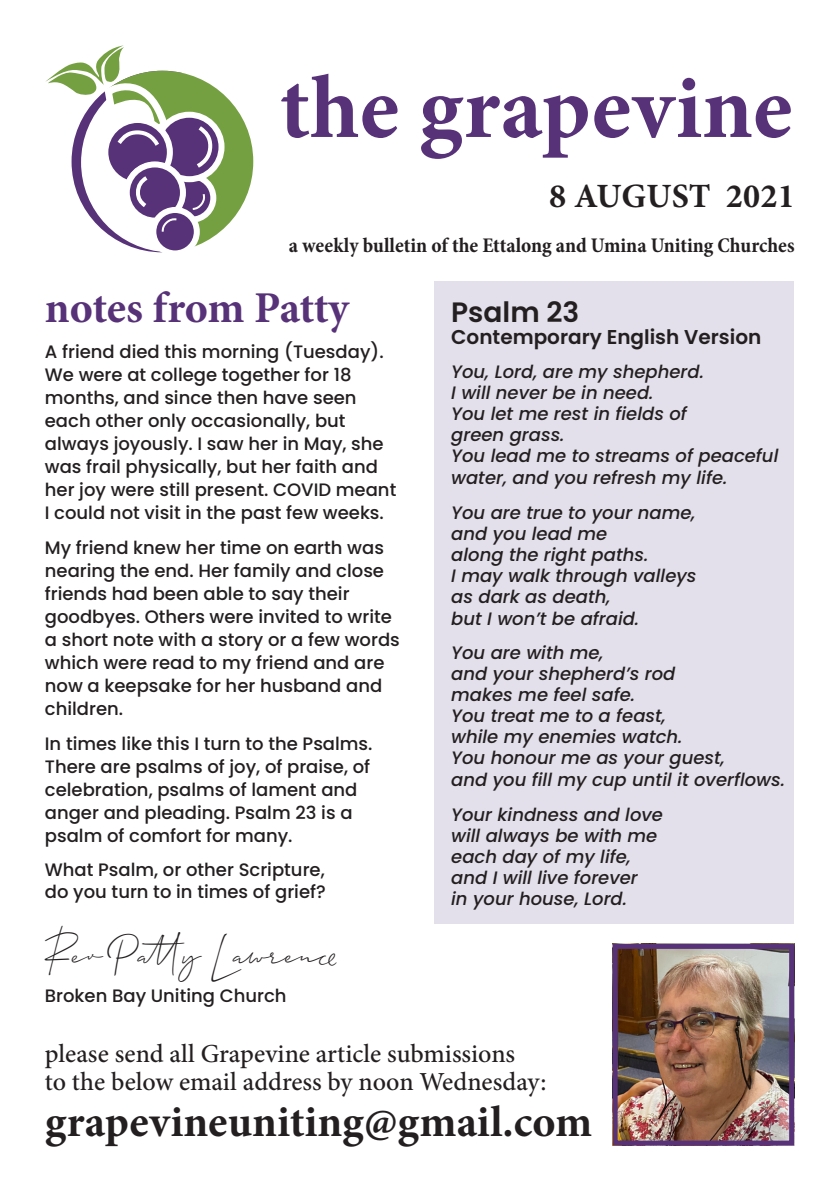
<style>
.page{position:relative;width:840px;height:1191px;background:#fff}
.page>*{position:absolute;margin:0;border:0;box-sizing:border-box;transform-origin:0 0}
.t1{font:700 90px "Minion Pro";letter-spacing:.005em;color:#583279}
.t2{font:48px "Allison Script";color:#231f20}
.t3{font:700 44px "Minion Pro";color:#231f20}
.t4{font:700 44px "Minion Pro";letter-spacing:-.01em;color:#583279}
.t5{font:700 34px "Minion Pro";letter-spacing:.01em;color:#231f20}
.t6{font:600 28px "Poppins";color:#231f20}
.t7{font:500 26px/28px "Minion Pro";color:#231f20}
.t8{font:700 condensed 21px "Minion Pro";color:#231f20}
.t9{font:600 20px "Poppins";color:#231f20}
.t10{font:500 18px/23px "Poppins";color:#231f20}
.t11{font:italic 500 18px/21px "Poppins";color:#231f20}
</style>
<div class="page">
<div style="left:150px;top:207px;width:50px;height:49px;border:6px solid #fff;border-radius:50%"></div>
<svg style="left:45px;top:45px;width:208px;height:207px"></svg>
<div style="left:434px;top:281px;width:359px;height:642px;background:#e4e0eb"></div>
<img style="left:618px;top:950px;width:169px;height:189px">
<div style="left:612px;top:944px;width:181px;height:201px;border:5px solid #583279"></div>
<p class="t1" style="left:279px;top:45px;width:514px">the grapevine</p>
<p class="t5" style="left:549px;top:172px;width:247px">8 AUGUST 2021</p>
<p class="t8" style="left:289px;top:230px;width:507px">a weekly bulletin of the Ettalong and Umina Uniting Churches</p>
<p class="t4" style="left:45px;top:277px;width:305px">notes from Patty</p>
<p class="t10" style="left:45px;top:340px;width:353px">A friend died this morning (Tuesday).<br>We were at college together for 18 months, and since then have seen each other only occasionally, but always joyously. I saw her in May, she was frail physically, but her faith and her joy were still present. COVID meant I could not visit in the past few weeks.</p>
<p class="t10" style="left:45px;top:536px;width:356px">My friend knew her time on earth was nearing the end. Her family and close friends had been able to say their goodbyes. Others were invited to write a short note with a story or a few words which were read to my friend and are now a keepsake for her husband and children.</p>
<p class="t10" style="left:45px;top:732px;width:329px">In times like this I turn to the Psalms.<br>There are psalms of joy, of praise, of celebration, psalms of lament and anger and pleading. Psalm 23 is a psalm of comfort for many.</p>
<p class="t10" style="left:45px;top:859px;width:282px;line-height:22px">What Psalm, or other Scripture, do you turn to in times of grief?</p>
<p class="t2" style="left:45px;top:917px;width:296px">Rev Patty Lawrence</p>
<p class="t10" style="left:45px;top:984px;width:243px">Broken Bay Uniting Church</p>
<p class="t7" style="left:45px;top:1039px;width:503px">please send all Grapevine article submissions<br>to the below email address by noon Wednesday:</p>
<p class="t3" style="left:45px;top:1091px;width:548px">grapevineuniting@gmail.com</p>
<p class="t6" style="left:451px;top:296px;width:129px">Psalm 23</p>
<p class="t9" style="left:451px;top:325px;width:311px">Contemporary English Version</p>
<p class="t11" style="left:451px;top:361px;width:254px">You, Lord, are my shepherd.</p>
<p class="t11" style="left:451px;top:382px;width:204px">I will never be in need.</p>
<p class="t11" style="left:451px;top:403px;width:237px">You let me rest in fields of green grass.</p>
<p class="t11" style="left:451px;top:445px;width:328px;line-height:22px">You lead me to streams of peaceful water, and you refresh my life.</p>
<p class="t11" style="left:451px;top:502px;width:246px">You are true to your name,</p>
<p class="t11" style="left:451px;top:523px;width:158px">and you lead me</p>
<p class="t11" style="left:451px;top:544px;width:198px">along the right paths.</p>
<p class="t11" style="left:451px;top:565px;width:247px">I may walk through valleys</p>
<p class="t11" style="left:451px;top:586px;width:161px">as dark as death,</p>
<p class="t11" style="left:451px;top:608px;width:189px">but I won’t be afraid.</p>
<p class="t11" style="left:451px;top:642px;width:154px">You are with me,</p>
<p class="t11" style="left:451px;top:663px;width:225px">and your shepherd’s rod</p>
<p class="t11" style="left:451px;top:684px;width:185px">makes me feel safe.</p>
<p class="t11" style="left:451px;top:705px;width:216px">You treat me to a feast,</p>
<p class="t11" style="left:451px;top:726px;width:233px">while my enemies watch.</p>
<p class="t11" style="left:451px;top:747px;width:275px">You honour me as your guest,</p>
<p class="t11" style="left:451px;top:769px;width:335px">and you fill my cup until it overflows.</p>
<p class="t11" style="left:451px;top:804px;width:213px">Your kindness and love</p>
<p class="t11" style="left:451px;top:825px;width:207px">will always be with me</p>
<p class="t11" style="left:451px;top:846px;width:181px">each day of my life,</p>
<p class="t11" style="left:451px;top:867px;width:188px">and I will live forever</p>
<p class="t11" style="left:451px;top:888px;width:177px">in your house, Lord.</p>
</div>
